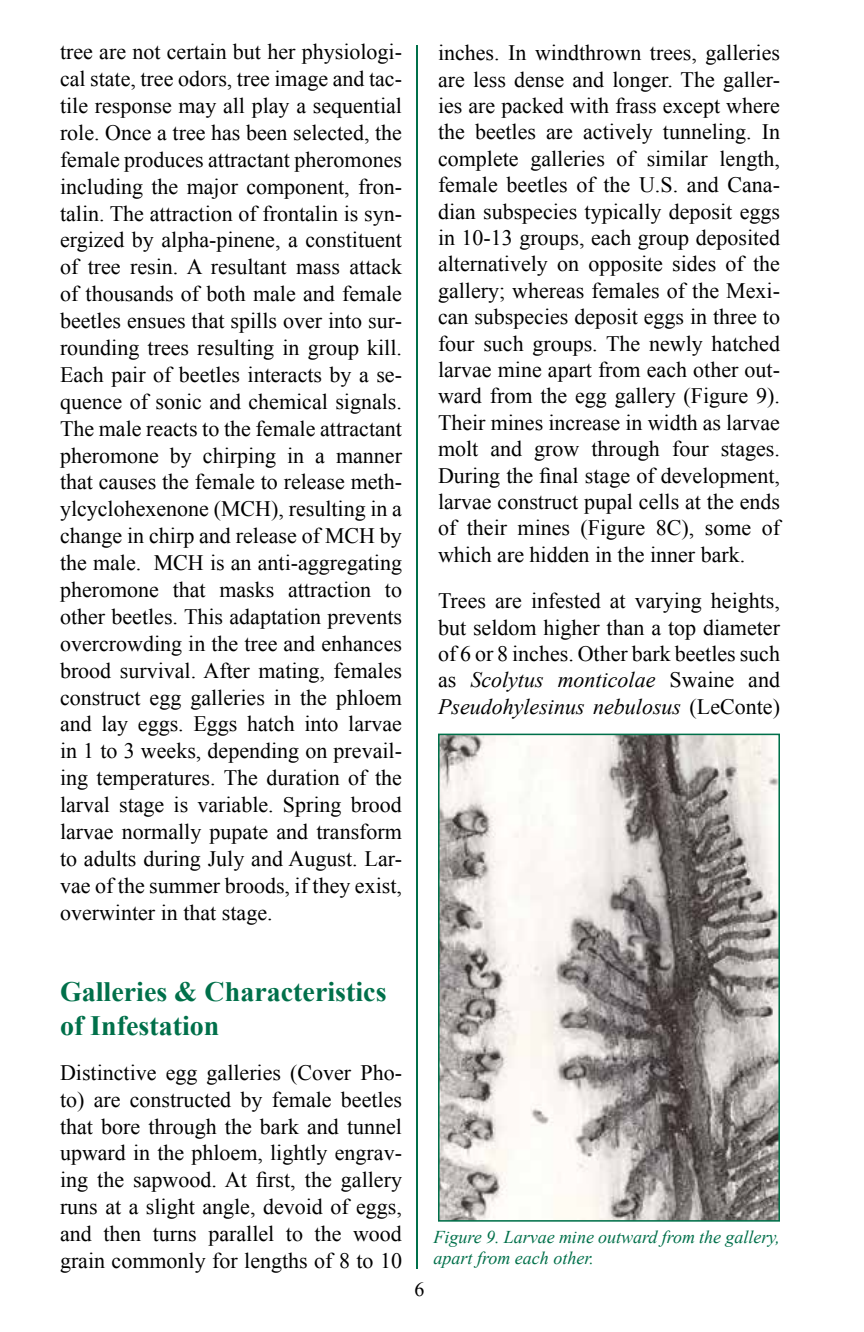
<style>
.page{position:relative;width:864px;height:1332px;background:#fff}
.page>*{position:absolute;margin:0;border:0;box-sizing:border-box;transform-origin:0 0}
.Heading_2{font:700 28px/34px "Times New Roman";color:#00704a}
.t1{font:22px/26.8px "Times New Roman";color:#000;text-align:justify}
.t2{font:20px "Times New Roman";color:#000}
.Figure_Caption{font:italic 18px/21.6px "Times New Roman";color:#00704a}
.s1{font-style:italic}
</style>
<div class="page">
<hr style="left:416px;top:45px;width:2px;height:1224px;background:#00704a">
<img style="left:441px;top:737px;width:336px;height:482px">
<div style="left:438px;top:734px;width:342px;height:488px;border:2px solid #00704a"></div>
<p class="t1" style="left:60px;top:38px;width:344px">tree are not certain but her physiologi&shy;cal state, tree odors, tree image and tac&shy;tile response may all play a sequential role. Once a tree has been selected, the female produces attractant pheromones including the major component, fron&shy;talin. The attraction of frontalin is syn&shy;ergized by alpha-pinene, a constituent of tree resin. A resultant mass attack of thousands of both male and female beetles ensues that spills over into sur&shy;rounding trees resulting in group kill.<br>Each pair of beetles interacts by a se&shy;quence of sonic and chemical signals.<br>The male reacts to the female attractant pheromone by chirping in a manner that causes the female to release meth&shy;ylcyclohexenone (MCH), resulting in a change in chirp and release of MCH by the male. MCH is an anti-aggregating pheromone that masks attraction to other beetles. This adaptation prevents overcrowding in the tree and enhances brood survival. After mating, females construct egg galleries in the phloem and lay eggs. Eggs hatch into larvae in 1 to 3 weeks, depending on prevail&shy;ing temperatures. The duration of the larval stage is variable. Spring brood larvae normally pupate and transform to adults during July and August. Lar&shy;vae of the summer broods, if they exist, overwinter in that stage.</p>
<p class="t1" style="left:438px;top:39px;width:344px">inches. In windthrown trees, galleries are less dense and longer. The galler&shy;ies are packed with frass except where the beetles are actively tunneling. In complete galleries of similar length, female beetles of the U.S. and Cana&shy;dian subspecies typically deposit eggs in 10-13 groups, each group deposited alternatively on opposite sides of the gallery; whereas females of the Mexi&shy;can subspecies deposit eggs in three to four such groups. The newly hatched larvae mine apart from each other out&shy;ward from the egg gallery (Figure 9).<br>Their mines increase in width as larvae molt and grow through four stages.<br>During the final stage of development, larvae construct pupal cells at the ends of their mines (Figure 8C), some of which are hidden in the inner bark.</p>
<p class="t1" style="left:438px;top:587px;width:344px">Trees are infested at varying heights, but seldom higher than a top diameter of 6 or 8 inches. Other bark beetles such as <span class="s1">Scolytus monticolae</span> Swaine and <span class="s1">Pseudohylesinus nebulosus</span> (LeConte)</p>
<p class="Heading_2" style="left:60px;top:974px;width:328px">Galleries &amp; Characteristics of Infestation</p>
<p class="t1" style="left:60px;top:1059px;width:344px">Distinctive egg galleries (Cover Pho&shy;to) are constructed by female beetles that bore through the bark and tunnel upward in the phloem, lightly engrav&shy;ing the sapwood. At first, the gallery runs at a slight angle, devoid of eggs, and then turns parallel to the wood grain commonly for lengths of 8 to 10</p>
<p class="t2" style="left:414px;top:1276px;width:11px">6</p>
<p class="Figure_Caption" style="left:434px;top:1225px;width:348px">Figure 9. Larvae mine outward from the gallery, apart from each other.</p>
</div>
